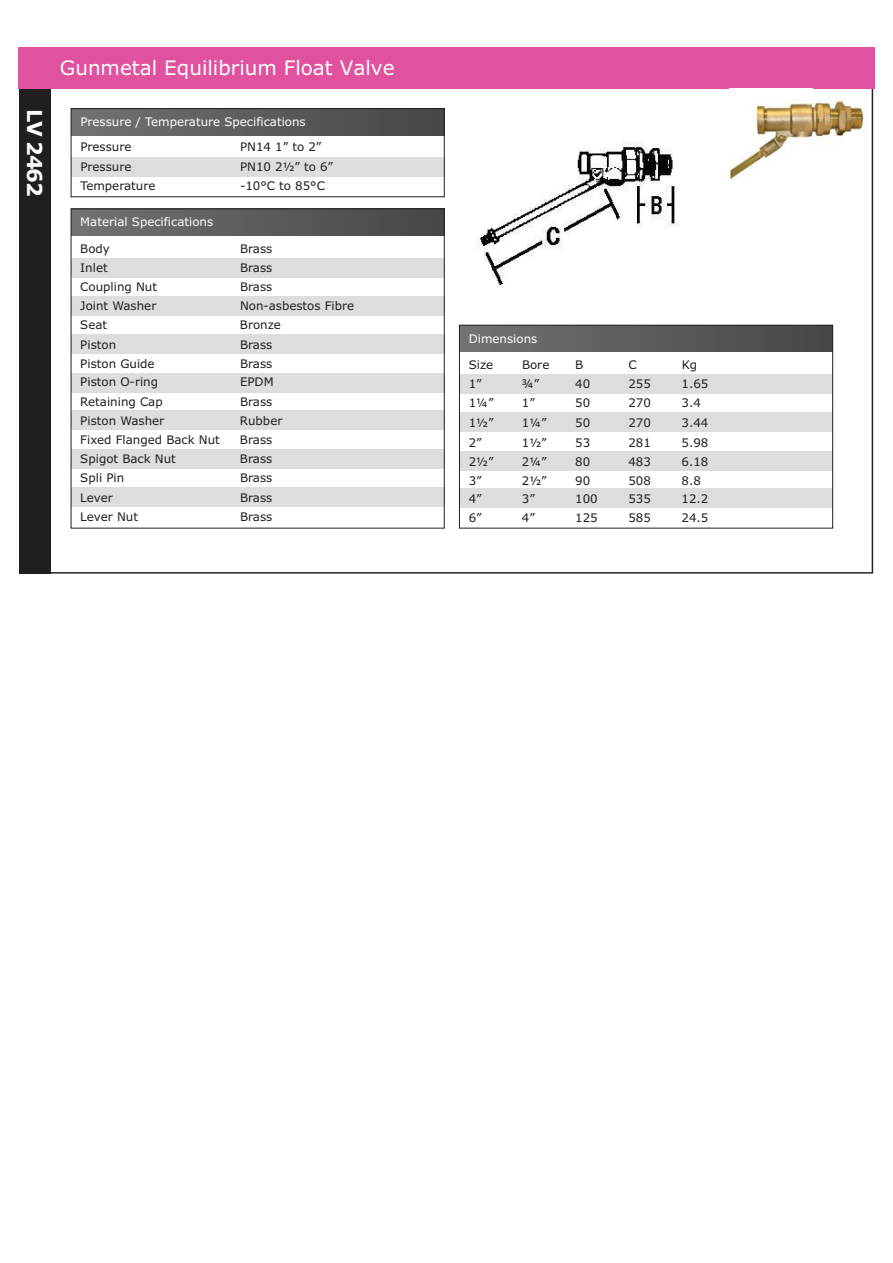
<style>
.page{position:relative;width:893px;height:1263px;background:#fff}
.page>*{position:absolute;margin:0;border:0;box-sizing:border-box;transform-origin:0 0}
.t1{font:700 20.7px "Verdana";letter-spacing:-.055em;color:#fff}
.t2{font:19.95px "Verdana";color:#fff}
.t3{font:11.85px "Verdana";color:#221e1f}
.t4{font:11.85px "Verdana";color:#fff}
</style>
<div class="page">
<svg style="left:51px;top:88px;width:822px;height:486px"></svg>
<div style="left:20px;top:85px;width:31px;height:489px;background:#221e1f"></div>
<div style="left:459px;top:325px;width:374px;height:27px;background:linear-gradient(to right,#737173,#464648)"></div>
<div style="left:459px;top:374px;width:374px;height:19px;background:#dcddde"></div>
<div style="left:459px;top:413px;width:374px;height:19px;background:#dcddde"></div>
<div style="left:459px;top:451px;width:374px;height:19px;background:#dcddde"></div>
<div style="left:459px;top:489px;width:374px;height:19px;background:#dcddde"></div>
<div style="left:459px;top:325px;width:374px;height:203px;border:1px solid #221e1f"></div>
<div style="left:18px;top:47px;width:857px;height:41px;background:#e0529d"></div>
<div style="left:71px;top:109px;width:373px;height:26px;background:linear-gradient(to right,#737173,#464648)"></div>
<div style="left:71px;top:158px;width:373px;height:19px;background:#dcddde"></div>
<div style="left:71px;top:108px;width:374px;height:89px;border:1px solid #221e1f"></div>
<img style="left:730px;top:88px;width:83px;height:1px">
<div style="left:71px;top:209px;width:373px;height:27px;background:linear-gradient(to right,#737173,#464648)"></div>
<div style="left:71px;top:258px;width:373px;height:19px;background:#dcddde"></div>
<div style="left:71px;top:296px;width:373px;height:20px;background:#dcddde"></div>
<div style="left:71px;top:334px;width:373px;height:20px;background:#dcddde"></div>
<div style="left:71px;top:373px;width:373px;height:19px;background:#dcddde"></div>
<div style="left:71px;top:411px;width:373px;height:19px;background:#dcddde"></div>
<div style="left:71px;top:449px;width:373px;height:20px;background:#dcddde"></div>
<div style="left:71px;top:487px;width:373px;height:20px;background:#dcddde"></div>
<div style="left:71px;top:209px;width:374px;height:319px;border:1px solid #221e1f"></div>
<h1 class="t1" style="left:46px;top:109px;width:90px;rotate:90deg">LV 2462</h1>
<h2 class="t2" style="left:60px;top:60px;width:336px">Gunmetal Equilibrium Float Valve</h2>
<p class="t4" style="left:80px;top:117px;width:227px">Pressure / Temperature Specifications</p>
<p class="t3" style="left:80px;top:142px;width:53px">Pressure</p>
<p class="t3" style="left:240px;top:142px;width:83px">PN14 1” to 2”</p>
<p class="t3" style="left:80px;top:162px;width:53px">Pressure</p>
<p class="t3" style="left:240px;top:162px;width:95px">PN10 2½” to 6”</p>
<p class="t3" style="left:80px;top:181px;width:77px">Temperature</p>
<p class="t3" style="left:240px;top:181px;width:86px">-10°C to 85°C</p>
<p class="t4" style="left:80px;top:217px;width:134px">Material Specifications</p>
<p class="t3" style="left:80px;top:244px;width:31px">Body</p>
<p class="t3" style="left:240px;top:244px;width:34px">Brass</p>
<p class="t3" style="left:80px;top:263px;width:29px">Inlet</p>
<p class="t3" style="left:240px;top:263px;width:34px">Brass</p>
<p class="t3" style="left:80px;top:282px;width:78px">Coupling Nut</p>
<p class="t3" style="left:240px;top:282px;width:34px">Brass</p>
<p class="t3" style="left:80px;top:301px;width:78px">Joint Washer</p>
<p class="t3" style="left:240px;top:301px;width:116px">Non-asbestos Fibre</p>
<p class="t3" style="left:80px;top:320px;width:28px">Seat</p>
<p class="t3" style="left:240px;top:320px;width:43px">Bronze</p>
<p class="t3" style="left:80px;top:340px;width:37px">Piston</p>
<p class="t3" style="left:240px;top:340px;width:34px">Brass</p>
<p class="t3" style="left:80px;top:359px;width:76px">Piston Guide</p>
<p class="t3" style="left:240px;top:359px;width:34px">Brass</p>
<p class="t3" style="left:80px;top:377px;width:79px">Piston O-ring</p>
<p class="t3" style="left:240px;top:377px;width:35px">EPDM</p>
<p class="t3" style="left:80px;top:397px;width:84px">Retaining Cap</p>
<p class="t3" style="left:240px;top:397px;width:34px">Brass</p>
<p class="t3" style="left:80px;top:416px;width:85px">Piston Washer</p>
<p class="t3" style="left:240px;top:416px;width:44px">Rubber</p>
<p class="t3" style="left:80px;top:435px;width:141px">Fixed Flanged Back Nut</p>
<p class="t3" style="left:240px;top:435px;width:34px">Brass</p>
<p class="t3" style="left:80px;top:454px;width:97px">Spigot Back Nut</p>
<p class="t3" style="left:240px;top:454px;width:34px">Brass</p>
<p class="t3" style="left:80px;top:473px;width:45px">Spli Pin</p>
<p class="t3" style="left:240px;top:473px;width:34px">Brass</p>
<p class="t3" style="left:80px;top:493px;width:34px">Lever</p>
<p class="t3" style="left:240px;top:493px;width:34px">Brass</p>
<p class="t3" style="left:80px;top:512px;width:59px">Lever Nut</p>
<p class="t3" style="left:240px;top:512px;width:34px">Brass</p>
<p class="t4" style="left:469px;top:334px;width:70px">Dimensions</p>
<p class="t3" style="left:469px;top:360px;width:26px">Size</p>
<p class="t3" style="left:522px;top:360px;width:29px">Bore</p>
<p class="t3" style="left:575px;top:360px;width:10px">B</p>
<p class="t3" style="left:628px;top:360px;width:10px">C</p>
<p class="t3" style="left:682px;top:360px;width:17px">Kg</p>
<p class="t3" style="left:469px;top:398px;width:26px">1¼”</p>
<p class="t3" style="left:522px;top:398px;width:14px">1”</p>
<p class="t3" style="left:575px;top:398px;width:17px">50</p>
<p class="t3" style="left:628px;top:398px;width:24px">270</p>
<p class="t3" style="left:682px;top:398px;width:21px">3.4</p>
<p class="t3" style="left:469px;top:379px;width:14px">1”</p>
<p class="t3" style="left:522px;top:379px;width:19px">¾”</p>
<p class="t3" style="left:575px;top:379px;width:17px">40</p>
<p class="t3" style="left:628px;top:379px;width:24px">255</p>
<p class="t3" style="left:682px;top:379px;width:28px">1.65</p>
<p class="t3" style="left:469px;top:418px;width:26px">1½”</p>
<p class="t3" style="left:522px;top:418px;width:26px">1¼”</p>
<p class="t3" style="left:575px;top:418px;width:17px">50</p>
<p class="t3" style="left:628px;top:418px;width:24px">270</p>
<p class="t3" style="left:682px;top:418px;width:28px">3.44</p>
<p class="t3" style="left:469px;top:456px;width:26px">2½”</p>
<p class="t3" style="left:522px;top:456px;width:26px">2¼”</p>
<p class="t3" style="left:575px;top:456px;width:17px">80</p>
<p class="t3" style="left:628px;top:456px;width:24px">483</p>
<p class="t3" style="left:682px;top:456px;width:28px">6.18</p>
<p class="t3" style="left:469px;top:438px;width:14px">2”</p>
<p class="t3" style="left:522px;top:438px;width:26px">1½”</p>
<p class="t3" style="left:575px;top:438px;width:17px">53</p>
<p class="t3" style="left:628px;top:438px;width:24px">281</p>
<p class="t3" style="left:682px;top:438px;width:28px">5.98</p>
<p class="t3" style="left:469px;top:476px;width:14px">3”</p>
<p class="t3" style="left:522px;top:476px;width:26px">2½”</p>
<p class="t3" style="left:575px;top:476px;width:17px">90</p>
<p class="t3" style="left:628px;top:476px;width:24px">508</p>
<p class="t3" style="left:682px;top:476px;width:21px">8.8</p>
<p class="t3" style="left:469px;top:494px;width:14px">4”</p>
<p class="t3" style="left:522px;top:494px;width:14px">3”</p>
<p class="t3" style="left:575px;top:494px;width:24px">100</p>
<p class="t3" style="left:628px;top:494px;width:24px">535</p>
<p class="t3" style="left:682px;top:494px;width:28px">12.2</p>
<p class="t3" style="left:469px;top:513px;width:14px">6”</p>
<p class="t3" style="left:522px;top:513px;width:14px">4”</p>
<p class="t3" style="left:575px;top:513px;width:24px">125</p>
<p class="t3" style="left:628px;top:513px;width:24px">585</p>
<p class="t3" style="left:682px;top:513px;width:28px">24.5</p>
</div>
